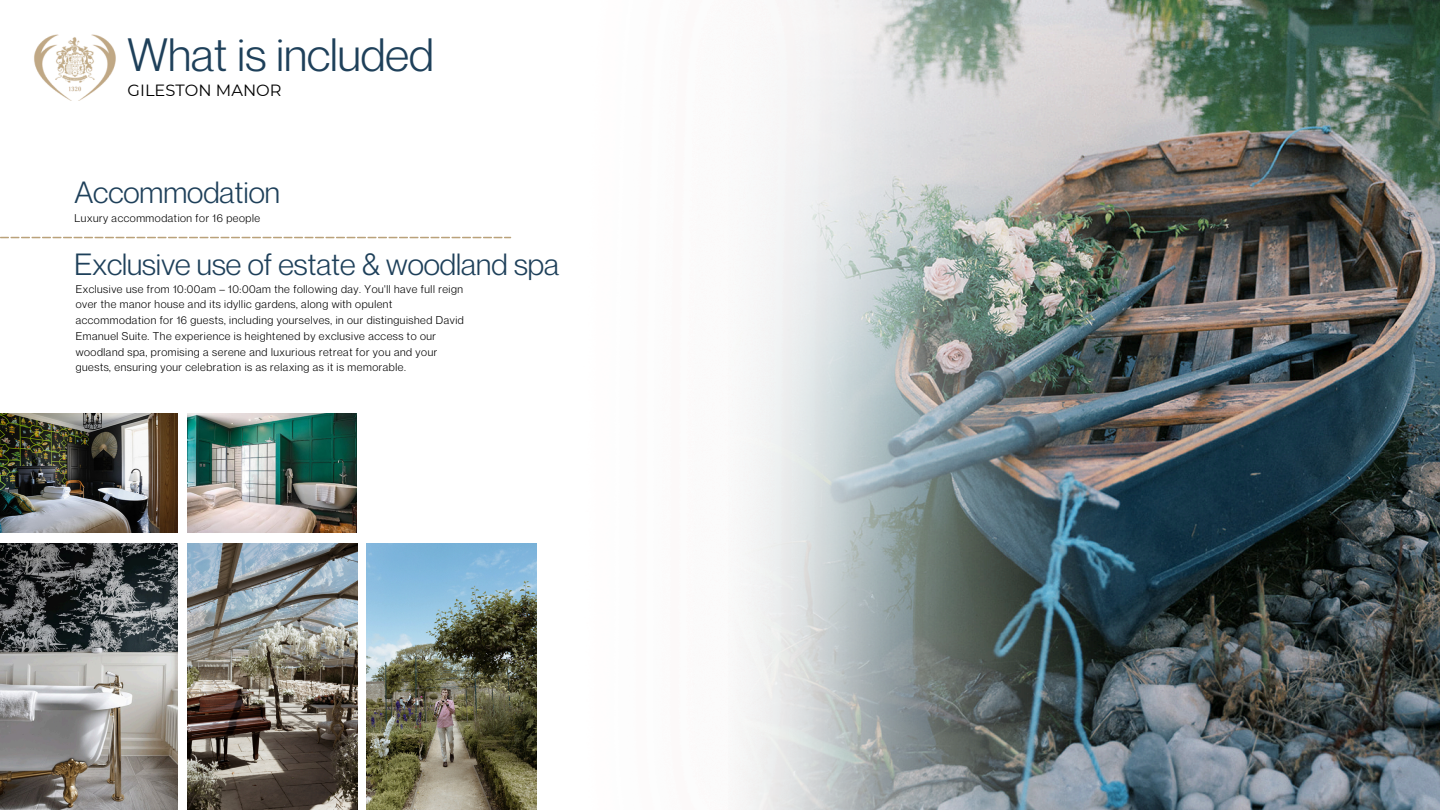
<style>
.page{position:relative;width:1440px;height:810px;background:#fff}
.page>*{position:absolute;margin:0;border:0;box-sizing:border-box;transform-origin:0 0}
.t1{font:45.7px "Neue Montreal";color:#1e405a}
.t2{font:30px "Neue Montreal";color:#1e405a}
.t3{font:16.2px "Montserrat";color:#000}
.t4{font:11px/15.8px "Neue Montreal";letter-spacing:.05em;color:#000}
</style>
<div class="page">
<img style="left:1137px;top:0;width:303px;height:810px">
<img style="left:963px;top:0;width:174px;height:810px">
<img style="left:504px;top:0;width:459px;height:810px">
<svg style="left:0;top:237px;width:511px;height:1px"></svg>
<img style="left:34px;top:34px;width:82px;height:67px">
<img style="left:0;top:543px;width:178px;height:267px">
<img style="left:0;top:414px;width:178px;height:118px">
<img style="left:188px;top:414px;width:168px;height:118px">
<img style="left:188px;top:543px;width:169px;height:267px">
<img style="left:367px;top:543px;width:169px;height:267px">
<p class="t1" style="left:128px;top:27px;width:308px">What is included</p>
<h1 class="t3" style="left:128px;top:81px;width:155px">GILESTON MANOR</h1>
<h2 class="t2" style="left:75px;top:174px;width:207px">Accommodation</h2>
<h3 class="t4" style="left:75px;top:210px;width:187px">Luxury accommodation for 16 people</h3>
<h2 class="t2" style="left:75px;top:246px;width:486px">Exclusive use of estate &amp; woodland spa</h2>
<p class="t4" style="left:76px;top:281px;width:390px">Exclusive use from 10:00am – 10:00am the following day. You'll have full reign over the manor house and its idyllic gardens, along with opulent accommodation for 16 guests, including yourselves, in our distinguished David Emanuel Suite. The experience is heightened by exclusive access to our woodland spa, promising a serene and luxurious retreat for you and your guests, ensuring your celebration is as relaxing as it is memorable.</p>
</div>
